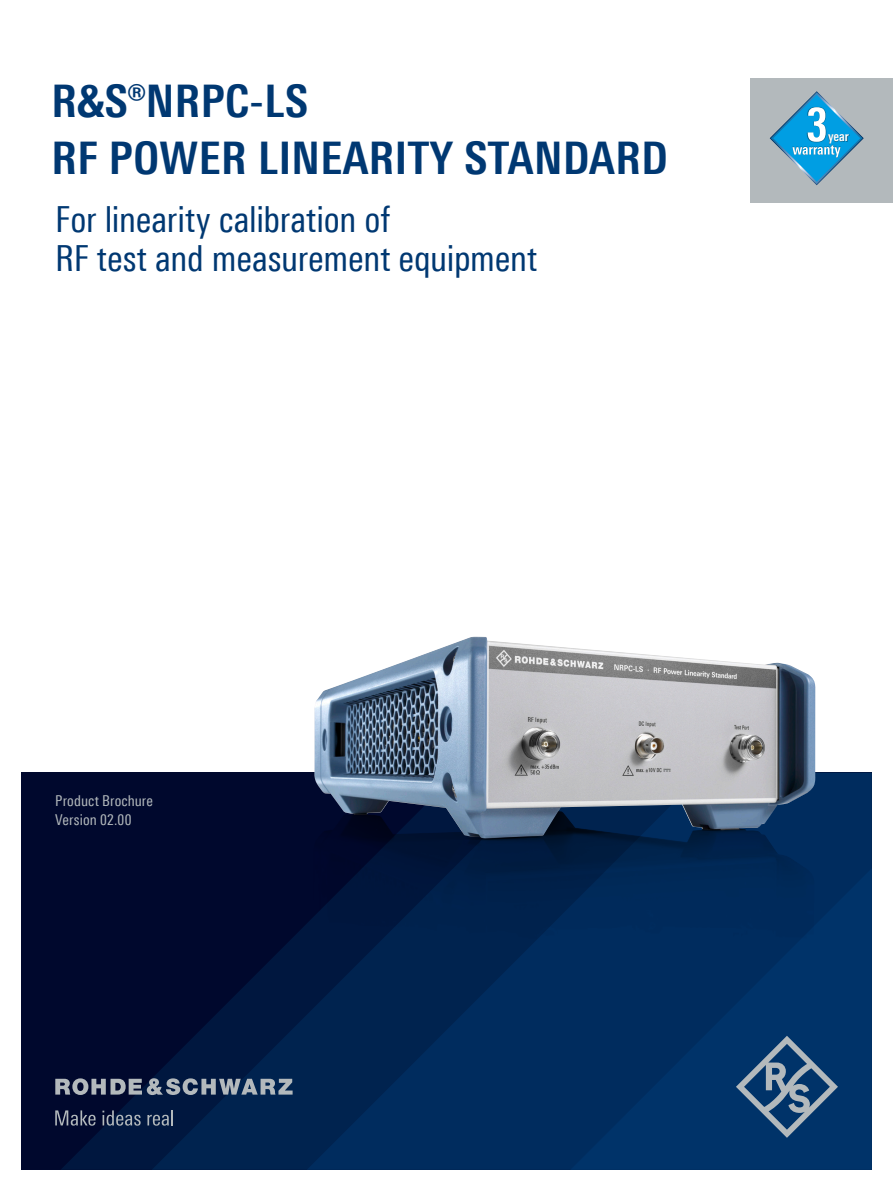
<style>
.page{position:relative;width:893px;height:1191px;background:#fff}
.page>*{position:absolute;margin:0;border:0;box-sizing:border-box;transform-origin:0 0}
.Seiten_Headline_30Pt{font:700 45px/57.4px "Linotype Univers 620 Cn";letter-spacing:.01em;color:#003872}
.Subheadline_24_Pt{font:36px/39.6px "Linotype Univers 420 Cn";letter-spacing:-.01em;color:#003872}
.t1{font:15px/19.2px "Linotype Univers 420 Cn";letter-spacing:.01em;color:#b3b9bc}
.t2{font:700 13.35px "Linotype Univers 620 Cn";color:#fff}
</style>
<div class="page">
<div style="left:21px;top:772px;width:851px;height:397px;background:#00082d"></div>
<svg style="left:61px;top:1095px;width:91px;height:74px;fill:#00173f"></svg>
<svg style="left:152px;top:924px;width:155px;height:245px"></svg>
<svg style="left:307px;top:772px;width:565px;height:397px;background:#002859"></svg>
<svg style="left:570px;top:868px;width:302px;height:301px;background:#003166"></svg>
<svg style="left:736px;top:1035px;width:102px;height:102px;background:#2f567f"></svg>
<svg style="left:55px;top:1078px;width:238px;height:17px;background:#626e82"></svg>
<svg style="left:55px;top:1110px;width:41px;height:15px"></svg>
<svg style="left:102px;top:1110px;width:39px;height:15px"></svg>
<svg style="left:147px;top:1110px;width:26px;height:15px"></svg>
<img style="left:313px;top:811px;width:501px;height:235px">
<img style="left:314px;top:636px;width:502px;height:202px">
<div style="left:750px;top:79px;width:143px;height:124px;background:#b3b9bc"></div>
<svg style="left:770px;top:91px;width:94px;height:94px"></svg>
<img style="left:828px;top:129px;width:21px;height:15px">
<p class="Seiten_Headline_30Pt" style="left:51px;top:72px;width:618px">R&amp;S®NRPC-LS<br>RF POWER LINEARITY STANDARD</p>
<p class="Subheadline_24_Pt" style="left:55px;top:199px;width:483px">For linearity calibration of<br>RF test and measurement equipment</p>
<p class="t2" style="left:828px;top:128px;width:22px">year</p>
<p class="t1" style="left:55px;top:791px;width:99px">Product Brochure<br>Version 02.00</p>
</div>
